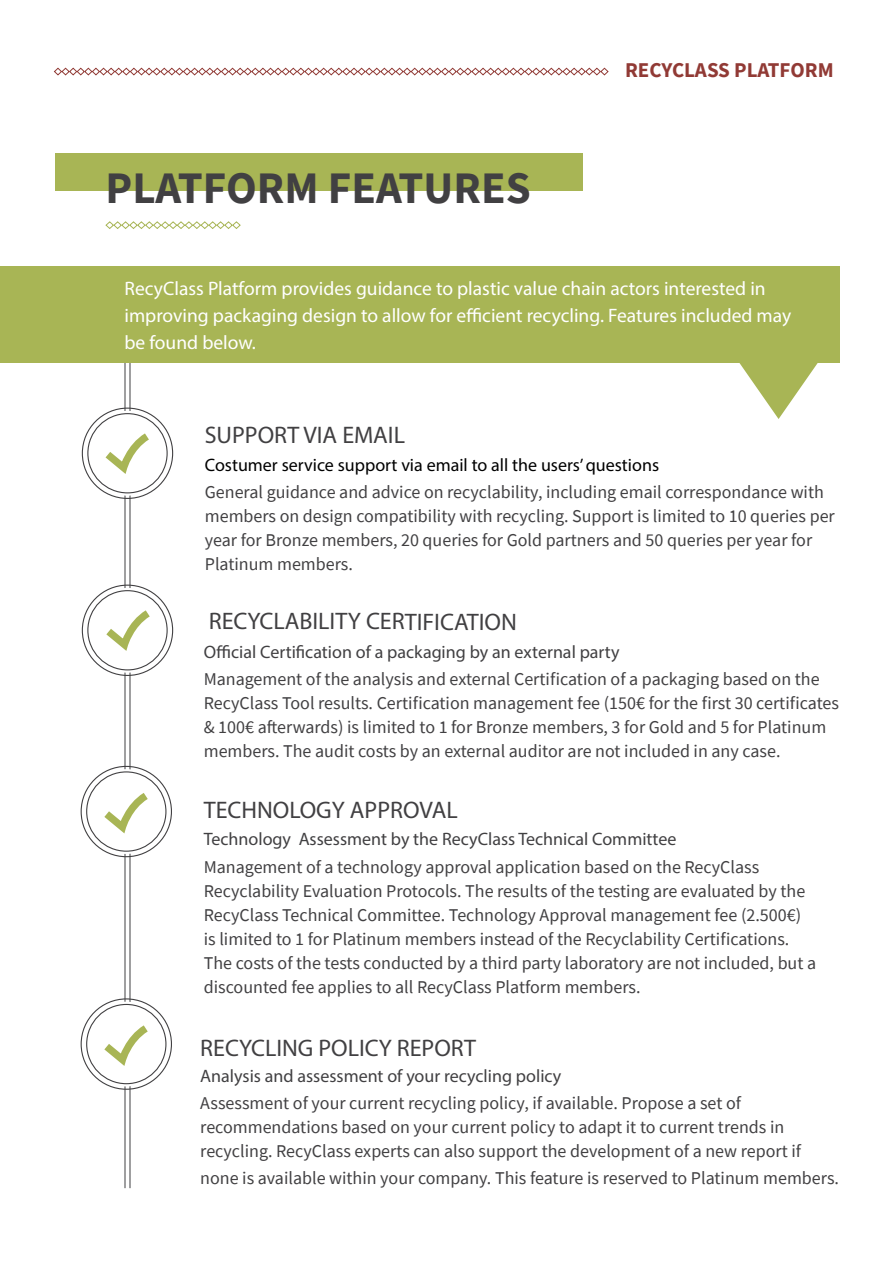
<style>
.page{position:relative;width:893px;height:1263px;background:#fff}
.page>*{position:absolute;margin:0;border:0;box-sizing:border-box;transform-origin:0 0}
.t1{font:700 45px "Source Sans Pro";color:#414042}
.t2{font:24px "Myriad Pro";color:#414042}
.t3{font:700 21px "Source Sans Pro";color:#913a35}
.t4{font:19.5px/27px "Myriad Pro";color:#fff}
.t5{font:18px/24px "Source Sans Pro";color:#414042}
.t6{font:18px "Myriad Pro";color:#414042}
.t7{font:18px "Myriad Pro";color:#000}
</style>
<div class="page">
<hr style="left:129px;top:363px;width:1px;height:825px;background:#414042">
<hr style="left:124px;top:363px;width:1px;height:825px;background:#414042">
<svg style="left:85px;top:411px;width:85px;height:85px"></svg>
<div style="left:87px;top:413px;width:81px;height:80px;border:1px solid #414042;border-radius:50%"></div>
<svg style="left:85px;top:588px;width:85px;height:85px"></svg>
<div style="left:87px;top:590px;width:81px;height:80px;border:1px solid #414042;border-radius:50%"></div>
<svg style="left:84px;top:769px;width:85px;height:85px"></svg>
<div style="left:86px;top:771px;width:80px;height:81px;border:1px solid #414042;border-radius:50%"></div>
<svg style="left:96px;top:786px;width:60px;height:56px"></svg>
<svg style="left:98px;top:603px;width:60px;height:57px"></svg>
<svg style="left:98px;top:426px;width:59px;height:57px"></svg>
<div style="left:0;top:266px;width:839px;height:97px;background:#a8b555"></div>
<svg style="left:739px;top:363px;width:79px;height:56px"></svg>
<div style="left:55px;top:153px;width:527px;height:38px;background:#a8b555"></div>
<svg style="left:105px;top:221px;width:136px;height:8px"></svg>
<svg style="left:54px;top:67px;width:555px;height:9px"></svg>
<svg style="left:84px;top:1002px;width:85px;height:84px"></svg>
<div style="left:86px;top:1004px;width:80px;height:80px;border:1px solid #414042;border-radius:50%"></div>
<svg style="left:96px;top:1018px;width:60px;height:57px"></svg>
<h1 class="t1" style="left:106px;top:158px;width:427px">PLATFORM FEATURES</h1>
<p class="t3" style="left:625px;top:56px;width:210px">RECYCLASS PLATFORM</p>
<p class="t4" style="left:124px;top:274px;width:668px">RecyClass Platform provides guidance to plastic value chain actors interested in improving packaging design to allow for efficient recycling. Features included may be found below.</p>
<h2 class="t2" style="left:205px;top:421px;width:202px">SUPPORT VIA EMAIL</h2>
<p class="t7" style="left:205px;top:454px;width:456px">Costumer service support via email to all the users’ questions</p>
<p class="t5" style="left:205px;top:480px;width:631px">General guidance and advice on recyclability, including email correspondance with members on design compatibility with recycling. Support is limited to 10 queries per year for Bronze members, 20 queries for Gold partners and 50 queries per year for Platinum members.</p>
<h2 class="t2" style="left:209px;top:606px;width:310px">RECYCLABILITY CERTIFICATION</h2>
<p class="t6" style="left:204px;top:641px;width:417px">Official Certification of a packaging by an external party</p>
<p class="t5" style="left:204px;top:667px;width:637px">Management of the analysis and external Certification of a packaging based on the RecyClass Tool results. Certification management fee (150€ for the first 30 certificates &amp; 100€ afterwards) is limited to 1 for Bronze members, 3 for Gold and 5 for Platinum members. The audit costs by an external auditor are not included in any case.</p>
<h2 class="t2" style="left:204px;top:795px;width:255px">TECHNOLOGY APPROVAL</h2>
<p class="t6" style="left:204px;top:827px;width:474px">Technology Assessment by the RecyClass Technical Committee</p>
<p class="t5" style="left:204px;top:855px;width:614px">Management of a technology approval application based on the RecyClass Recyclability Evaluation Protocols. The results of the testing are evaluated by the RecyClass Technical Committee. Technology Approval management fee (2.500€) is limited to 1 for Platinum members instead of the Recyclability Certifications.<br>The costs of the tests conducted by a third party laboratory are not included, but a discounted fee applies to all RecyClass Platform members.</p>
<h2 class="t2" style="left:200px;top:1033px;width:277px">RECYCLING POLICY REPORT</h2>
<p class="t6" style="left:200px;top:1065px;width:363px">Analysis and assessment of your recycling policy</p>
<p class="t5" style="left:200px;top:1091px;width:602px">Assessment of your current recycling policy, if available. Propose a set of recommendations based on your current policy to adapt it to current trends in recycling. RecyClass experts can also support the development of a new report if</p>
<p class="t5" style="left:200px;top:1166px;width:640px">none is available within your company. This feature is reserved to Platinum members.</p>
</div>
